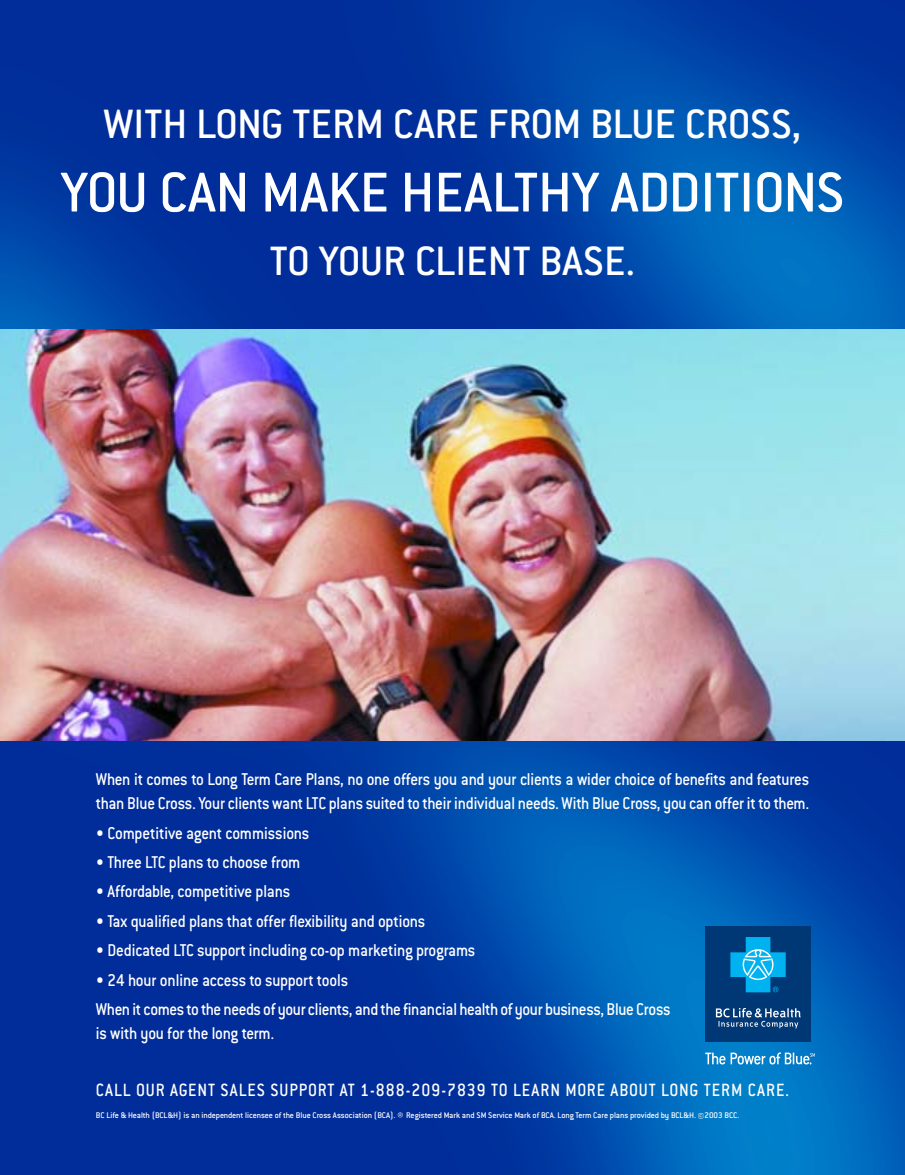
<style>
.page{position:relative;width:905px;height:1175px;background:#fff}
.page>*{position:absolute;margin:0;border:0;box-sizing:border-box;transform-origin:0 0}
.t1{font:500 61.5px "Conduit Md ITCTT";letter-spacing:-.005em;color:#fff}
.t2{font:500 45px "Conduit Md ITCTT";color:#fff}
.t3{font:500 19.5px "Conduit Md ITCTT";letter-spacing:.055em;color:#fff;scale:.9 1}
.t4{font:500 18.75px/24px "Conduit Md ITCTT";letter-spacing:-.015em;color:#fff;scale:.9 1}
.t5{font:500 9px "Conduit Md ITCTT";letter-spacing:-.015em;color:#fff}
.s1{font-size:13.5px}
</style>
<div class="page">
<img style="left:0;top:0;width:904px;height:1174px">
<img style="left:0;top:329px;width:904px;height:411px">
<div style="left:705px;top:926px;width:105px;height:116px;background:#003876"></div>
<svg style="left:730px;top:937px;width:55px;height:55px"></svg>
<svg style="left:716px;top:1008px;width:84px;height:20px"></svg>
<svg style="left:705px;top:1052px;width:109px;height:12px"></svg>
<h2 class="t2" style="left:104px;top:110px;width:699px">WITH LONG TERM CARE FROM BLUE CROSS,</h2>
<h1 class="t1" style="left:60px;top:173px;width:785px">YOU CAN MAKE HEALTHY ADDITIONS</h1>
<h2 class="t2" style="left:270px;top:246px;width:367px">TO YOUR CLIENT BASE.</h2>
<p class="t4" style="left:96px;top:769px;width:794px">When it comes to Long Term Care Plans, no one offers you and your clients a wider choice of benefits and features than Blue Cross. Your clients want LTC plans suited to their individual needs. With Blue Cross, you can offer it to them.</p>
<p class="t4" style="left:96px;top:822px;width:239px">• Competitive agent commissions</p>
<p class="t4" style="left:96px;top:852px;width:229px">• Three LTC plans to choose from</p>
<p class="t4" style="left:96px;top:881px;width:217px">• Affordable, competitive plans</p>
<p class="t4" style="left:96px;top:911px;width:367px">• Tax qualified plans that offer flexibility and options</p>
<p class="t4" style="left:96px;top:940px;width:423px">• Dedicated LTC support including co-op marketing programs</p>
<p class="t4" style="left:96px;top:967px;width:640px;line-height:29.4px">• 24 hour online access to support tools<br>When it comes to the needs of your clients, and the financial health of your business, Blue Cross</p>
<p class="t4" style="left:96px;top:1023px;width:200px">is with you for the long term.</p>
<p class="t3" style="left:96px;top:1083px;width:771px">CALL OUR AGENT SALES SUPPORT AT 1-888-209-7839 TO LEARN MORE ABOUT LONG TERM CARE.</p>
<p class="t5" style="left:96px;top:1112px;width:644px">BC Life &amp; Health (BCL&amp;H) is an independent licensee of the Blue Cross Association (BCA). <span class="s1">®</span> Registered Mark and SM Service Mark of BCA. Long Term Care plans provided by BCL&amp;H. ©2003 BCC.</p>
</div>
